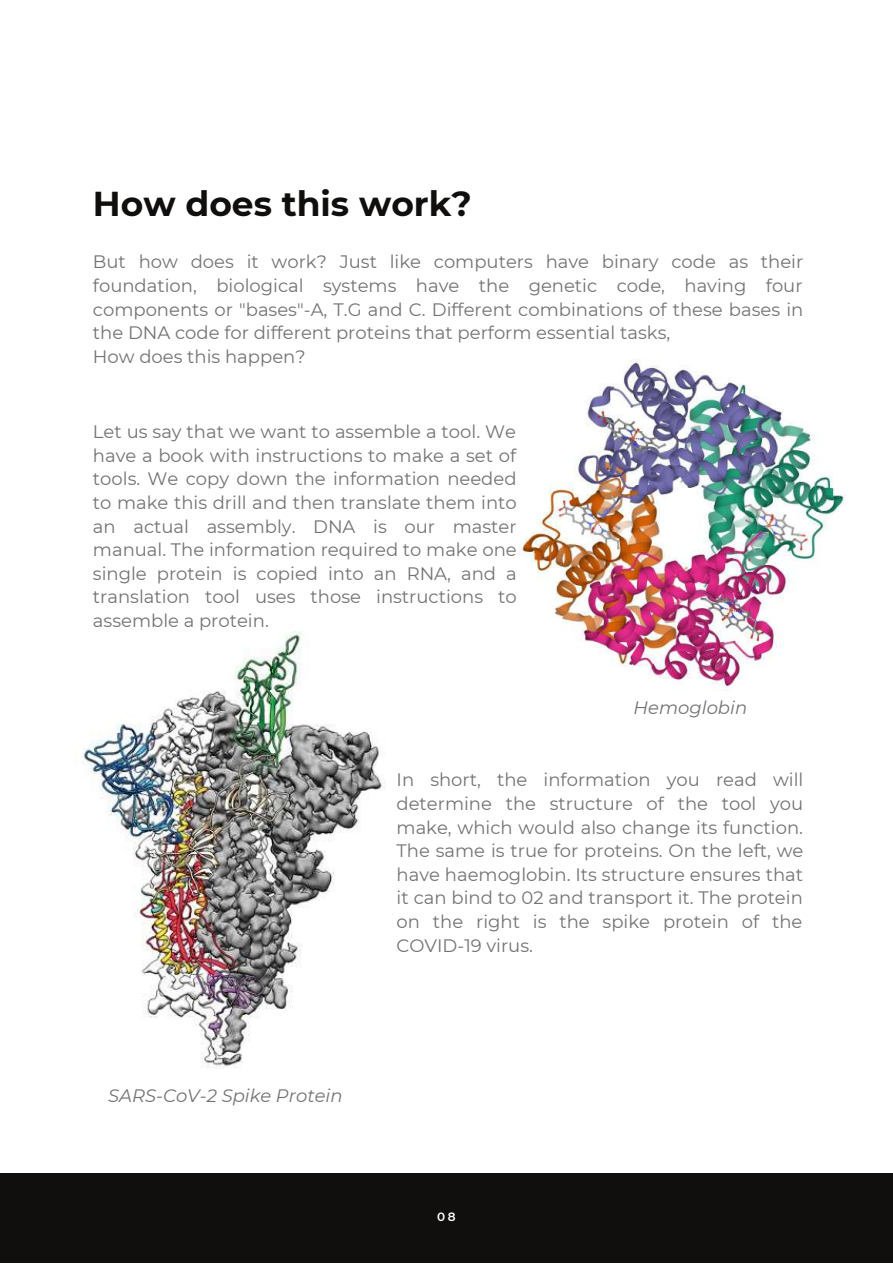
<style>
.page{position:relative;width:893px;height:1264px;background:#fff}
.page>*{position:absolute;margin:0;border:0;box-sizing:border-box;transform-origin:0 0}
.t1{font:700 34.5px "Montserrat";color:#100f0d}
.t2{font:18px/23.5px "Montserrat";color:#737373;text-align:justify}
.t3{font:italic 18px "Montserrat";color:#737373}
.t4{font:600 12px "Montserrat";color:#fff}
</style>
<div class="page">
<div style="left:0;top:1173px;width:892px;height:89px;background:#100f0d"></div>
<img style="left:83px;top:631px;width:303px;height:438px">
<img style="left:513px;top:359px;width:332px;height:332px">
<h1 class="t1" style="left:93px;top:182px;width:380px">How does this work?</h1>
<p class="t2" style="left:93px;top:250px;width:711px;text-align:left">But how does it work? Just like computers have binary code as their foundation, biological systems have the genetic code, having four components or "bases"-A, T.G and C. Different combinations of these bases in the DNA code for different proteins that perform essential tasks,<br>How does this happen?</p>
<p class="t2" style="left:93px;top:420px;width:425px">Let us say that we want to assemble a tool. We have a book with instructions to make a set of tools. We copy down the information needed to make this drill and then translate them into an actual assembly. DNA is our master manual. The information required to make one single protein is copied into an RNA, and a translation tool uses those instructions to assemble a protein.</p>
<p class="t3" style="left:633px;top:696px;width:115px">Hemoglobin</p>
<p class="t3" style="left:108px;top:1084px;width:236px">SARS-CoV-2 Spike Protein</p>
<p class="t2" style="left:396px;top:768px;width:408px">In short, the information you read will determine the structure of the tool you make, which would also change its function.<br>The same is true for proteins. On the left, we have haemoglobin. Its structure ensures that it can bind to 02 and transport it. The protein on the right is the spike protein of the COVID-19 virus.</p>
<p class="t4" style="left:437px;top:1208px;width:20px">08</p>
</div>
